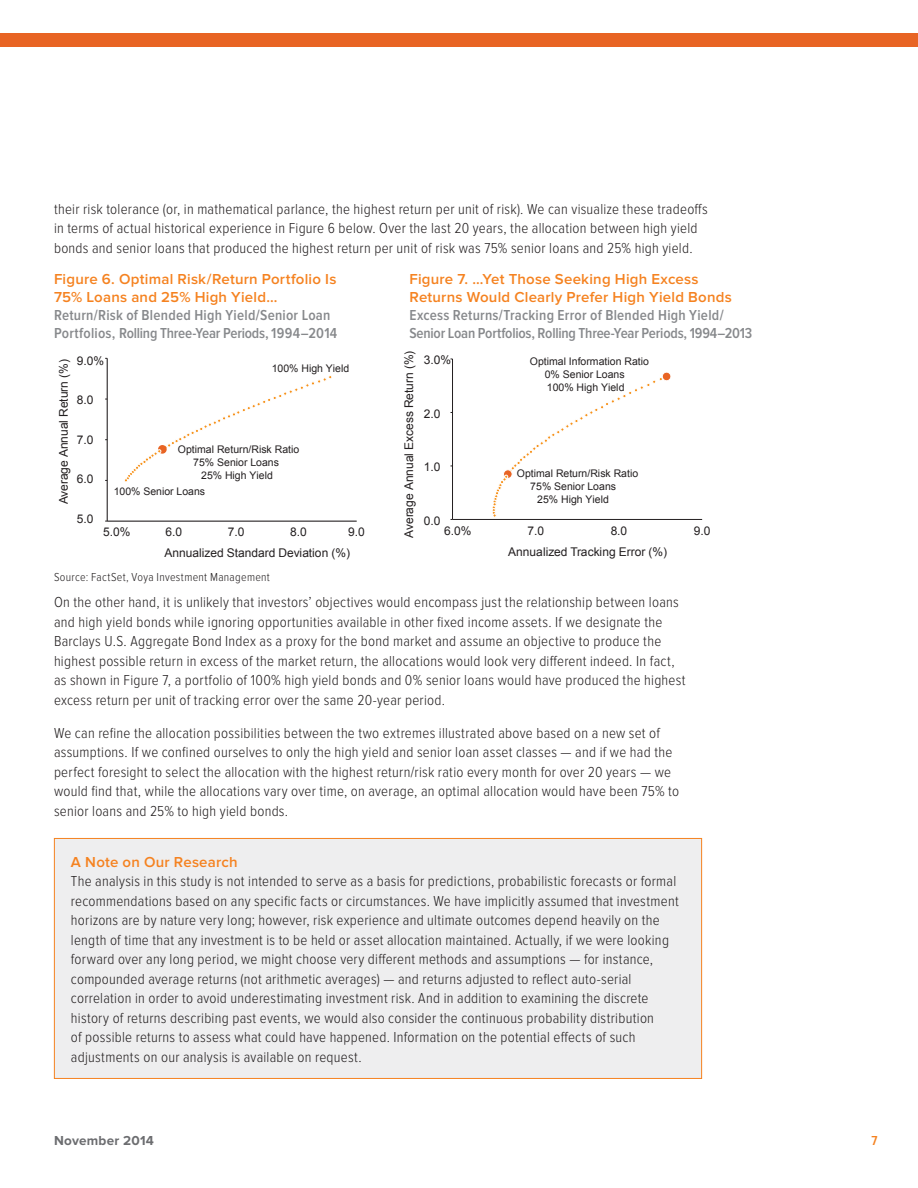
<style>
.page{position:relative;width:918px;height:1188px;background:#fff}
.page>*{position:absolute;margin:0;border:0;box-sizing:border-box;transform-origin:0 0}
.t1{font:300 15px/19.5px "Proxima Nova Cond";letter-spacing:.015em;color:#231f20}
.t2{font:600 15px/18px "Proxima Nova";letter-spacing:.015em;color:#f58220}
.t3{font:600 15px/18px "Proxima Nova Cond";letter-spacing:-.01em;color:#87898c}
.t4{font:600 15px/18px "Proxima Nova Cond";letter-spacing:.01em;color:#87898c}
.t5{font:700 13.5px "Proxima Nova";letter-spacing:.02em;color:#6c6d70}
.t6{font:600 13.5px "Proxima Nova Cond";color:#f58220}
.t7{font:12px "Arial";color:#231f20}
.t8{font:300 12px "Proxima Nova Cond";letter-spacing:.025em;color:#231f20}
.t9{font:10.5px/12.9px "Arial";color:#231f20;text-align:center}
</style>
<div class="page">
<div style="left:0;top:34px;width:918px;height:13px;background:#e86424"></div>
<hr style="left:107px;top:358px;width:1px;height:163px;background:#231f20">
<hr style="left:107px;top:521px;width:250px;height:1px;background:#231f20">
<svg style="left:124px;top:376px;width:208px;height:106px"></svg>
<hr style="left:452px;top:359px;width:1px;height:160px;background:#231f20">
<hr style="left:453px;top:519px;width:249px;height:1px;background:#231f20">
<div style="left:662px;top:372px;width:9px;height:9px;background:#e86424;border-radius:50%"></div>
<div style="left:662px;top:372px;width:9px;height:9px;border:1px solid #fff;border-radius:50%"></div>
<svg style="left:492px;top:377px;width:171px;height:140px"></svg>
<div style="left:54px;top:838px;width:648px;height:240px;background:#eeeeef"></div>
<div style="left:54px;top:838px;width:648px;height:241px;border:1px solid #f58220"></div>
<p class="t1" style="left:54px;top:199px;width:655px">their risk tolerance (or, in mathematical parlance, the highest return per unit of risk). We can visualize these tradeoffs in terms of actual historical experience in Figure 6 below. Over the last 20 years, the allocation between high yield bonds and senior loans that produced the highest return per unit of risk was 75% senior loans and 25% high yield.</p>
<p class="t2" style="left:54px;top:271px;width:284px">Figure 6. Optimal Risk/Return Portfolio Is<br>75% Loans and 25% High Yield…</p>
<p class="t4" style="left:54px;top:307px;width:285px">Return/Risk of Blended High Yield/Senior Loan<br>Portfolios, Rolling Three-Year Periods, 1994–2014</p>
<p class="t2" style="left:410px;top:271px;width:324px">Figure 7. …Yet Those Seeking High Excess<br>Returns Would Clearly Prefer High Yield Bonds</p>
<p class="t3" style="left:410px;top:307px;width:344px">Excess Returns/Tracking Error of Blended High Yield/<br>Senior Loan Portfolios, Rolling Three-Year Periods, 1994–2013</p>
<p class="t7" style="left:77px;top:353px;width:29px">9.0%</p>
<p class="t7" style="left:56px;top:504px;width:147px;rotate:-90deg">Average Annual Return (%)</p>
<p class="t7" style="left:77px;top:392px;width:18px">8.0</p>
<p class="t7" style="left:77px;top:432px;width:18px">7.0</p>
<p class="t7" style="left:77px;top:471px;width:18px">6.0</p>
<p class="t7" style="left:77px;top:511px;width:18px">5.0</p>
<p class="t9" style="left:272px;top:362px;width:79px">100% High Yield</p>
<p class="t9" style="left:178px;top:443px;width:123px">Optimal Return/Risk Ratio<br>75% Senior Loans<br>25% High Yield</p>
<p class="t9" style="left:114px;top:485px;width:93px">100% Senior Loans</p>
<p class="t7" style="left:103px;top:524px;width:29px">5.0%</p>
<p class="t7" style="left:166px;top:524px;width:18px">6.0</p>
<p class="t7" style="left:228px;top:524px;width:18px">7.0</p>
<p class="t7" style="left:290px;top:524px;width:18px">8.0</p>
<p class="t7" style="left:348px;top:524px;width:18px">9.0</p>
<p class="t7" style="left:165px;top:545px;width:187px">Annualized Standard Deviation (%)</p>
<p class="t7" style="left:401px;top:538px;width:188px;rotate:-90deg">Average Annual Excess Return (%)</p>
<p class="t7" style="left:424px;top:352px;width:29px">3.0%</p>
<p class="t7" style="left:424px;top:406px;width:18px">2.0</p>
<p class="t7" style="left:424px;top:459px;width:18px">1.0</p>
<p class="t9" style="left:545px;top:355px;width:106px;text-align:left;text-indent:-15px">Optimal Information Ratio<br>0% Senior Loans<br>100% High Yield</p>
<p class="t9" style="left:517px;top:467px;width:123px">Optimal Return/Risk Ratio</p>
<p class="t9" style="left:530px;top:480px;width:87px">75% Senior Loans</p>
<p class="t9" style="left:537px;top:493px;width:73px">25% High Yield</p>
<p class="t7" style="left:424px;top:513px;width:18px">0.0</p>
<p class="t7" style="left:444px;top:522px;width:29px">6.0%</p>
<p class="t7" style="left:527px;top:522px;width:18px">7.0</p>
<p class="t7" style="left:611px;top:522px;width:18px">8.0</p>
<p class="t7" style="left:694px;top:522px;width:18px">9.0</p>
<p class="t7" style="left:508px;top:544px;width:161px">Annualized Tracking Error (%)</p>
<p class="t8" style="left:54px;top:571px;width:217px">Source: FactSet, Voya Investment Management</p>
<p class="t1" style="left:54px;top:593px;width:633px">On the other hand, it is unlikely that investors’ objectives would encompass just the relationship between loans and high yield bonds while ignoring opportunities available in other fixed income assets. If we designate the Barclays U.S. Aggregate Bond Index as a proxy for the bond market and assume an objective to produce the highest possible return in excess of the market return, the allocations would look very different indeed. In fact, as shown in Figure 7, a portfolio of 100% high yield bonds and 0% senior loans would have produced the highest excess return per unit of tracking error over the same 20-year period.</p>
<p class="t1" style="left:54px;top:723px;width:627px">We can refine the allocation possibilities between the two extremes illustrated above based on a new set of assumptions. If we confined ourselves to only the high yield and senior loan asset classes — and if we had the perfect foresight to select the allocation with the highest return/risk ratio every month for over 20 years — we would find that, while the allocations vary over time, on average, an optimal allocation would have been 75% to senior loans and 25% to high yield bonds.</p>
<p class="t2" style="left:71px;top:853px;width:168px">A Note on Our Research</p>
<p class="t1" style="left:71px;top:872px;width:609px">The analysis in this study is not intended to serve as a basis for predictions, probabilistic forecasts or formal recommendations based on any specific facts or circumstances. We have implicitly assumed that investment horizons are by nature very long; however, risk experience and ultimate outcomes depend heavily on the length of time that any investment is to be held or asset allocation maintained. Actually, if we were looking forward over any long period, we might choose very different methods and assumptions — for instance, compounded average returns (not arithmetic averages) — and returns adjusted to reflect auto-serial correlation in order to avoid underestimating investment risk. And in addition to examining the discrete history of returns describing past events, we would also consider the continuous probability distribution<br>of possible returns to assess what could have happened. Information on the potential effects of such adjustments on our analysis is available on request.</p>
<p class="t5" style="left:54px;top:1132px;width:101px">November 2014</p>
<p class="t6" style="left:871px;top:1133px;width:8px">7</p>
</div>
